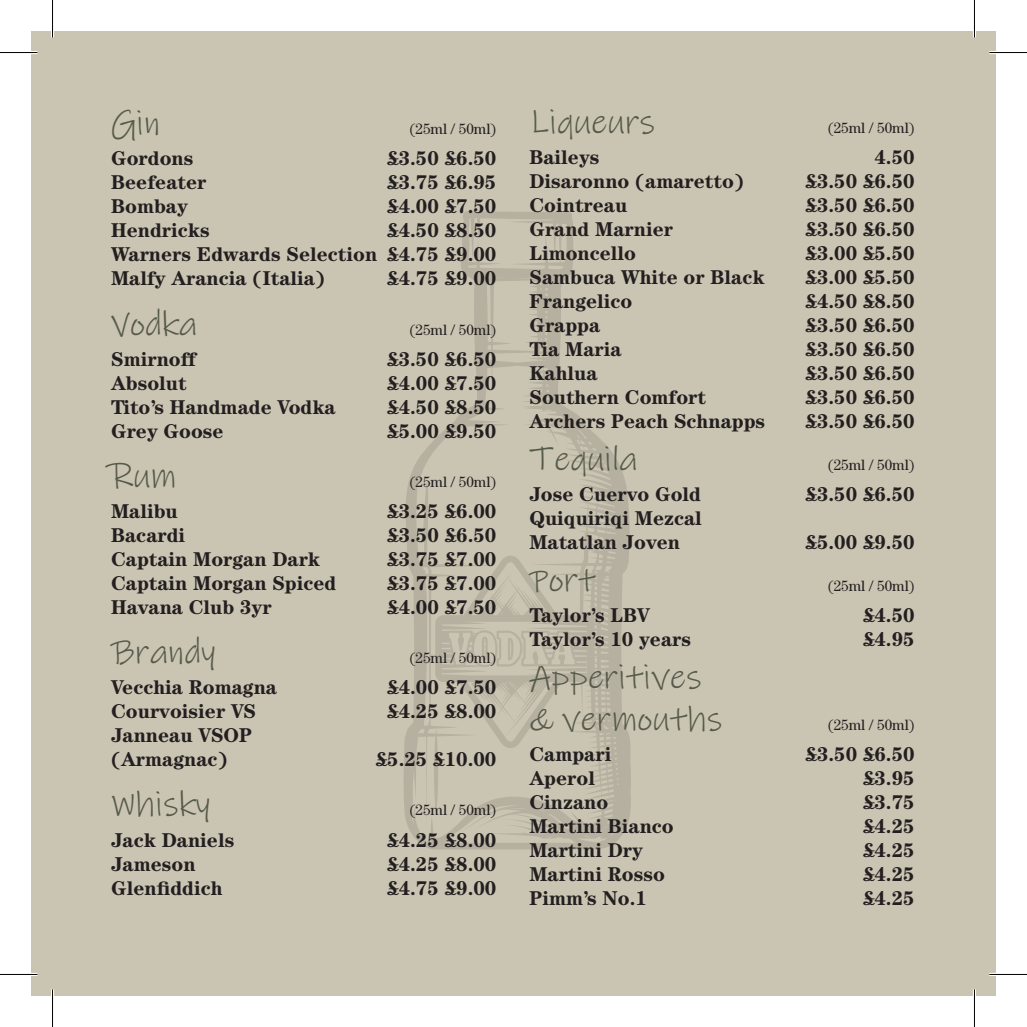
<style>
.page{position:relative;width:1027px;height:1027px;background:#fff}
.page>*{position:absolute;margin:0;border:0;box-sizing:border-box;transform-origin:0 0}
.t1{font:35px/42px "Ink Free";color:#565a4b}
.t2{font:700 20px/24px "Century Std";color:#231f20}
.t3{font:15px "Century Std";color:#231f20}
</style>
<div class="page">
<div style="left:31px;top:31px;width:964px;height:964px;background:#cac4b2"></div>
<svg style="left:404px;top:211px;width:227px;height:638px"></svg>
<svg style="left:481px;top:636px;width:6px;height:24px"></svg>
<svg style="left:496px;top:630px;width:90px;height:41px"></svg>
<hr style="left:0;top:51px;width:38px;height:3px;background:#fff">
<hr style="left:989px;top:51px;width:37px;height:3px;background:#fff">
<hr style="left:0;top:972px;width:38px;height:3px;background:#fff">
<hr style="left:989px;top:972px;width:37px;height:3px;background:#fff">
<hr style="left:51px;top:0;width:3px;height:38px;background:#fff">
<hr style="left:51px;top:989px;width:3px;height:37px;background:#fff">
<hr style="left:972px;top:0;width:3px;height:38px;background:#fff">
<hr style="left:972px;top:989px;width:3px;height:37px;background:#fff">
<hr style="left:0;top:52px;width:38px;height:1px;background:#000">
<hr style="left:989px;top:52px;width:37px;height:1px;background:#000">
<hr style="left:0;top:973px;width:38px;height:1px;background:#000">
<hr style="left:989px;top:973px;width:37px;height:1px;background:#000">
<hr style="left:52px;top:0;width:1px;height:38px;background:#000">
<hr style="left:52px;top:989px;width:1px;height:37px;background:#000">
<hr style="left:973px;top:0;width:1px;height:38px;background:#000">
<hr style="left:973px;top:989px;width:1px;height:37px;background:#000">
<p class="t1" style="left:111px;top:103px;width:51px">Gin</p>
<p class="t3" style="left:409px;top:120px;width:88px">(25ml / 50ml)</p>
<p class="t2" style="left:111px;top:146px;width:84px">Gordons</p>
<p class="t2" style="left:387px;top:146px;width:111px">£3.50 £6.50</p>
<p class="t2" style="left:111px;top:170px;width:97px">Beefeater</p>
<p class="t2" style="left:387px;top:170px;width:111px">£3.75 £6.95</p>
<p class="t2" style="left:111px;top:194px;width:78px">Bombay</p>
<p class="t2" style="left:387px;top:194px;width:111px">£4.00 £7.50</p>
<p class="t2" style="left:111px;top:218px;width:100px">Hendricks</p>
<p class="t2" style="left:387px;top:218px;width:111px">£4.50 £8.50</p>
<p class="t2" style="left:111px;top:242px;width:386px">Warners Edwards Selection £4.75 £9.00</p>
<p class="t2" style="left:111px;top:266px;width:215px">Malfy Arancia (Italia)</p>
<p class="t2" style="left:387px;top:266px;width:111px">£4.75 £9.00</p>
<p class="t1" style="left:111px;top:303px;width:88px">Vodka</p>
<p class="t3" style="left:409px;top:320px;width:88px">(25ml / 50ml)</p>
<p class="t2" style="left:111px;top:346px;width:86px">Smirnoff</p>
<p class="t2" style="left:387px;top:346px;width:111px">£3.50 £6.50</p>
<p class="t2" style="left:111px;top:370px;width:77px">Absolut</p>
<p class="t2" style="left:387px;top:370px;width:111px">£4.00 £7.50</p>
<p class="t2" style="left:111px;top:394px;width:226px">Tito’s Handmade Vodka</p>
<p class="t2" style="left:387px;top:394px;width:111px">£4.50 £8.50</p>
<p class="t2" style="left:111px;top:418px;width:114px">Grey Goose</p>
<p class="t2" style="left:387px;top:418px;width:111px">£5.00 £9.50</p>
<p class="t1" style="left:111px;top:455px;width:67px">Rum</p>
<p class="t3" style="left:409px;top:473px;width:88px">(25ml / 50ml)</p>
<p class="t2" style="left:111px;top:498px;width:68px">Malibu</p>
<p class="t2" style="left:387px;top:498px;width:111px">£3.25 £6.00</p>
<p class="t2" style="left:111px;top:522px;width:76px">Bacardi</p>
<p class="t2" style="left:387px;top:522px;width:111px">£3.50 £6.50</p>
<p class="t2" style="left:111px;top:546px;width:210px">Captain Morgan Dark</p>
<p class="t2" style="left:387px;top:546px;width:111px">£3.75 £7.00</p>
<p class="t2" style="left:111px;top:570px;width:227px">Captain Morgan Spiced</p>
<p class="t2" style="left:387px;top:570px;width:111px">£3.75 £7.00</p>
<p class="t2" style="left:111px;top:594px;width:162px">Havana Club 3yr</p>
<p class="t2" style="left:387px;top:594px;width:111px">£4.00 £7.50</p>
<p class="t1" style="left:111px;top:632px;width:106px">Brandy</p>
<p class="t3" style="left:409px;top:649px;width:88px">(25ml / 50ml)</p>
<p class="t2" style="left:111px;top:675px;width:167px">Vecchia Romagna</p>
<p class="t2" style="left:387px;top:675px;width:111px">£4.00 £7.50</p>
<p class="t2" style="left:111px;top:699px;width:147px">Courvoisier VS</p>
<p class="t2" style="left:387px;top:699px;width:111px">£4.25 £8.00</p>
<p class="t2" style="left:111px;top:723px;width:142px">Janneau VSOP (Armagnac)</p>
<p class="t2" style="left:375px;top:747px;width:122px">£5.25 £10.00</p>
<p class="t1" style="left:111px;top:784px;width:101px">Whisky</p>
<p class="t3" style="left:409px;top:801px;width:88px">(25ml / 50ml)</p>
<p class="t2" style="left:111px;top:827px;width:125px">Jack Daniels</p>
<p class="t2" style="left:387px;top:827px;width:111px">£4.25 £8.00</p>
<p class="t2" style="left:111px;top:851px;width:86px">Jameson</p>
<p class="t2" style="left:387px;top:851px;width:111px">£4.25 £8.00</p>
<p class="t2" style="left:111px;top:875px;width:113px">Glenfiddich</p>
<p class="t2" style="left:387px;top:875px;width:111px">£4.75 £9.00</p>
<p class="t1" style="left:529px;top:101px;width:127px">Liqueurs</p>
<p class="t3" style="left:827px;top:119px;width:88px">(25ml / 50ml)</p>
<p class="t2" style="left:529px;top:144px;width:71px">Baileys</p>
<p class="t2" style="left:874px;top:144px;width:42px">4.50</p>
<p class="t2" style="left:529px;top:168px;width:216px">Disaronno (amaretto)</p>
<p class="t2" style="left:805px;top:168px;width:111px">£3.50 £6.50</p>
<p class="t2" style="left:529px;top:192px;width:99px">Cointreau</p>
<p class="t2" style="left:805px;top:192px;width:111px">£3.50 £6.50</p>
<p class="t2" style="left:529px;top:216px;width:145px">Grand Marnier</p>
<p class="t2" style="left:805px;top:216px;width:111px">£3.50 £6.50</p>
<p class="t2" style="left:529px;top:240px;width:108px">Limoncello</p>
<p class="t2" style="left:805px;top:240px;width:111px">£3.00 £5.50</p>
<p class="t2" style="left:529px;top:264px;width:237px">Sambuca White or Black</p>
<p class="t2" style="left:805px;top:264px;width:111px">£3.00 £5.50</p>
<p class="t2" style="left:529px;top:288px;width:104px">Frangelico</p>
<p class="t2" style="left:805px;top:288px;width:111px">£4.50 £8.50</p>
<p class="t2" style="left:529px;top:312px;width:72px">Grappa</p>
<p class="t2" style="left:805px;top:312px;width:111px">£3.50 £6.50</p>
<p class="t2" style="left:529px;top:336px;width:94px">Tia Maria</p>
<p class="t2" style="left:805px;top:336px;width:111px">£3.50 £6.50</p>
<p class="t2" style="left:529px;top:360px;width:70px">Kahlua</p>
<p class="t2" style="left:805px;top:360px;width:111px">£3.50 £6.50</p>
<p class="t2" style="left:529px;top:384px;width:178px">Southern Comfort</p>
<p class="t2" style="left:805px;top:384px;width:111px">£3.50 £6.50</p>
<p class="t2" style="left:529px;top:408px;width:237px">Archers Peach Schnapps</p>
<p class="t2" style="left:805px;top:408px;width:111px">£3.50 £6.50</p>
<p class="t1" style="left:529px;top:438px;width:110px">Tequila</p>
<p class="t3" style="left:827px;top:456px;width:88px">(25ml / 50ml)</p>
<p class="t2" style="left:529px;top:481px;width:173px">Jose Cuervo Gold</p>
<p class="t2" style="left:805px;top:481px;width:111px">£3.50 £6.50</p>
<p class="t2" style="left:529px;top:505px;width:174px">Quiquiriqi Mezcal<br>Matatlan Joven</p>
<p class="t2" style="left:805px;top:529px;width:111px">£5.00 £9.50</p>
<p class="t1" style="left:529px;top:560px;width:68px">Port</p>
<p class="t3" style="left:827px;top:577px;width:88px">(25ml / 50ml)</p>
<p class="t2" style="left:529px;top:603px;width:122px">Taylor’s LBV</p>
<p class="t2" style="left:862px;top:603px;width:53px">£4.50</p>
<p class="t2" style="left:529px;top:627px;width:163px">Taylor’s 10 years</p>
<p class="t2" style="left:862px;top:627px;width:53px">£4.95</p>
<p class="t1" style="left:529px;top:657px;width:194px">Apperitives &amp; vermouths</p>
<p class="t3" style="left:827px;top:716px;width:88px">(25ml / 50ml)</p>
<p class="t2" style="left:529px;top:742px;width:83px">Campari</p>
<p class="t2" style="left:805px;top:742px;width:111px">£3.50 £6.50</p>
<p class="t2" style="left:529px;top:766px;width:67px">Aperol</p>
<p class="t2" style="left:862px;top:766px;width:53px">£3.95</p>
<p class="t2" style="left:529px;top:790px;width:80px">Cinzano</p>
<p class="t2" style="left:862px;top:790px;width:53px">£3.75</p>
<p class="t2" style="left:529px;top:814px;width:146px">Martini Bianco</p>
<p class="t2" style="left:862px;top:814px;width:53px">£4.25</p>
<p class="t2" style="left:529px;top:838px;width:115px">Martini Dry</p>
<p class="t2" style="left:862px;top:838px;width:53px">£4.25</p>
<p class="t2" style="left:529px;top:862px;width:137px">Martini Rosso</p>
<p class="t2" style="left:862px;top:862px;width:53px">£4.25</p>
<p class="t2" style="left:529px;top:886px;width:119px">Pimm’s No.1</p>
<p class="t2" style="left:862px;top:886px;width:53px">£4.25</p>
</div>
